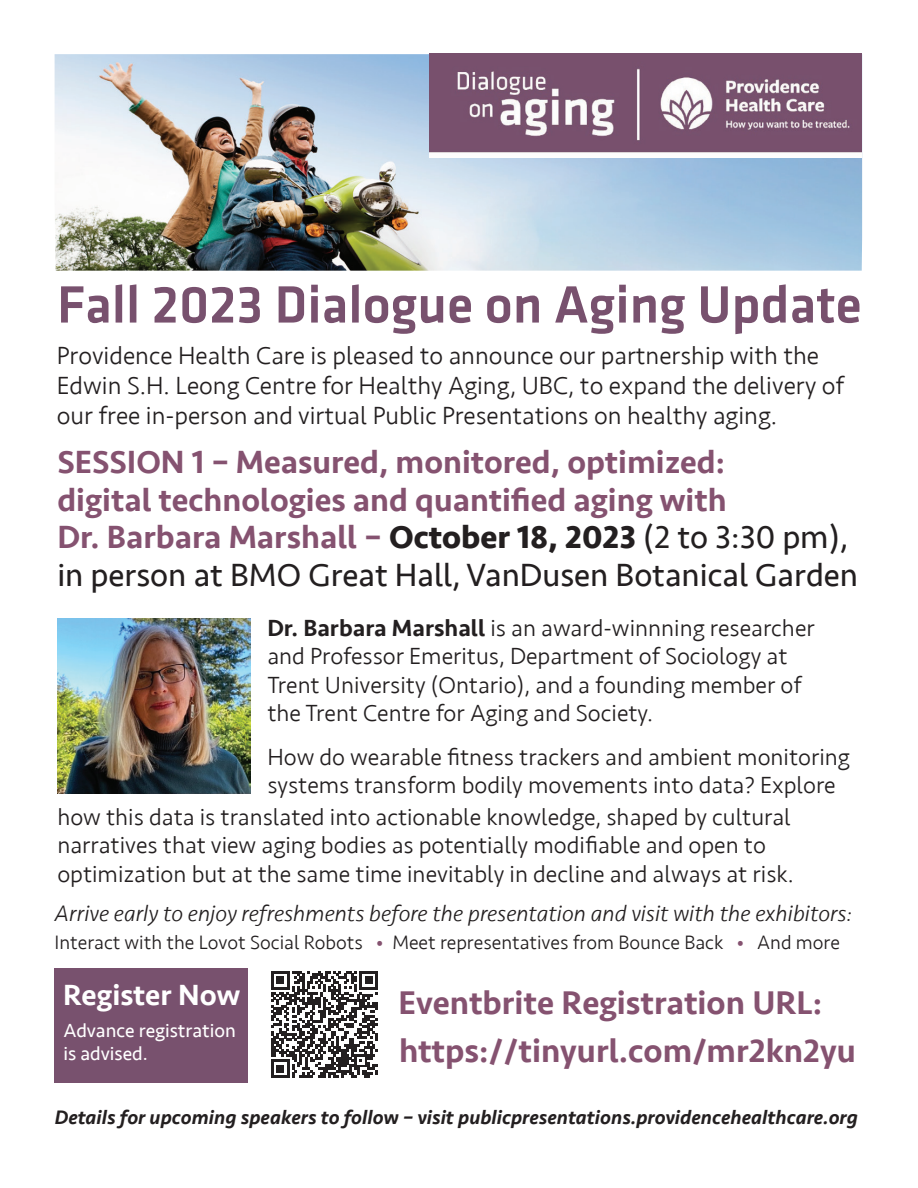
<style>
.page{position:relative;width:918px;height:1188px;background:#fff}
.page>*{position:absolute;margin:0;border:0;box-sizing:border-box;transform-origin:0 0}
.t1{font:500 54.3px "Klavika";color:#78516e}
.t2{font:500 33.75px "Seravek";color:#855270}
.t3{font:500 33px/37.5px "Seravek";color:#855270}
.t4{font:500 30px "Seravek";color:#fff}
.t5{font:300 25.5px/30px "Seravek";color:#231f20}
.t6{font:300 24px/28.5px "Seravek";color:#231f20}
.t7{font:italic 300 22.95px "Seravek";color:#231f20}
.t8{font:italic 500 20.1px "Seravek";color:#231f20}
.t9{font:300 19.95px "Seravek";color:#231f20}
.t10{font:19.5px/23.9px "Seravek";color:#fff}
.s1{font-weight:700;color:#231f20}
.s2{font-weight:400;color:#231f20}
.s3{font-weight:500}
.s4{font-size:21.45px}
.s5{color:#855270}
</style>
<div class="page">
<img style="left:57px;top:619px;width:194px;height:175px">
<div style="left:54px;top:969px;width:194px;height:114px;background:#78516e"></div>
<svg style="left:271px;top:971px;width:107px;height:107px"></svg>
<img style="left:55px;top:54px;width:807px;height:217px">
<img style="left:429px;top:54px;width:433px;height:104px">
<h1 class="t1" style="left:57px;top:275px;width:806px">Fall 2023 Dialogue on Aging Update</h1>
<p class="t5" style="left:57px;top:341px;width:789px">Providence Health Care is pleased to announce our partnership with the<br>Edwin S.H. Leong Centre for Healthy Aging, UBC, to expand the delivery of our free in-person and virtual Public Presentations on healthy aging.</p>
<h3 class="t3" style="left:57px;top:444px;width:802px">SESSION 1 – Measured, monitored, optimized:<br>digital technologies and quantified aging with<br>Dr. Barbara Marshall – <span class="s1">October 18, 2023</span> <span class="s2">(2 to 3:30 pm), in person at BMO Great Hall, VanDusen Botanical Garden</span></h3>
<p class="t6" style="left:267px;top:614px;width:549px"><span class="s3">Dr. Barbara Marshall</span> is an award-winnning researcher and Professor Emeritus, Department of Sociology at Trent University (Ontario), and a founding member of the Trent Centre for Aging and Society.</p>
<p class="t6" style="left:267px;top:743px;width:584px">How do wearable fitness trackers and ambient monitoring systems transform bodily movements into data? Explore</p>
<p class="t6" style="left:57px;top:803px;width:738px">how this data is translated into actionable knowledge, shaped by cultural narratives that view aging bodies as potentially modifiable and open to optimization but at the same time inevitably in decline and always at risk.</p>
<p class="t7" style="left:55px;top:900px;width:799px">Arrive early to enjoy refreshments before the presentation and visit with the exhibitors<span class="s4">:</span></p>
<p class="t9" style="left:55px;top:931px;width:787px">Interact with the Lovot Social Robots <span class="s5">•</span> Meet representatives from Bounce Back <span class="s5">•</span> And more</p>
<p class="t4" style="left:63px;top:977px;width:179px">Register Now</p>
<p class="t10" style="left:63px;top:1018px;width:174px">Advance registration is advised.</p>
<h2 class="t2" style="left:398px;top:982px;width:425px">Eventbrite Registration URL:</h2>
<h2 class="t2" style="left:399px;top:1030px;width:458px">https://tinyurl.com/mr2kn2yu</h2>
<p class="t8" style="left:55px;top:1105px;width:805px">Details for upcoming speakers to follow – visit publicpresentations.providencehealthcare.org</p>
</div>
